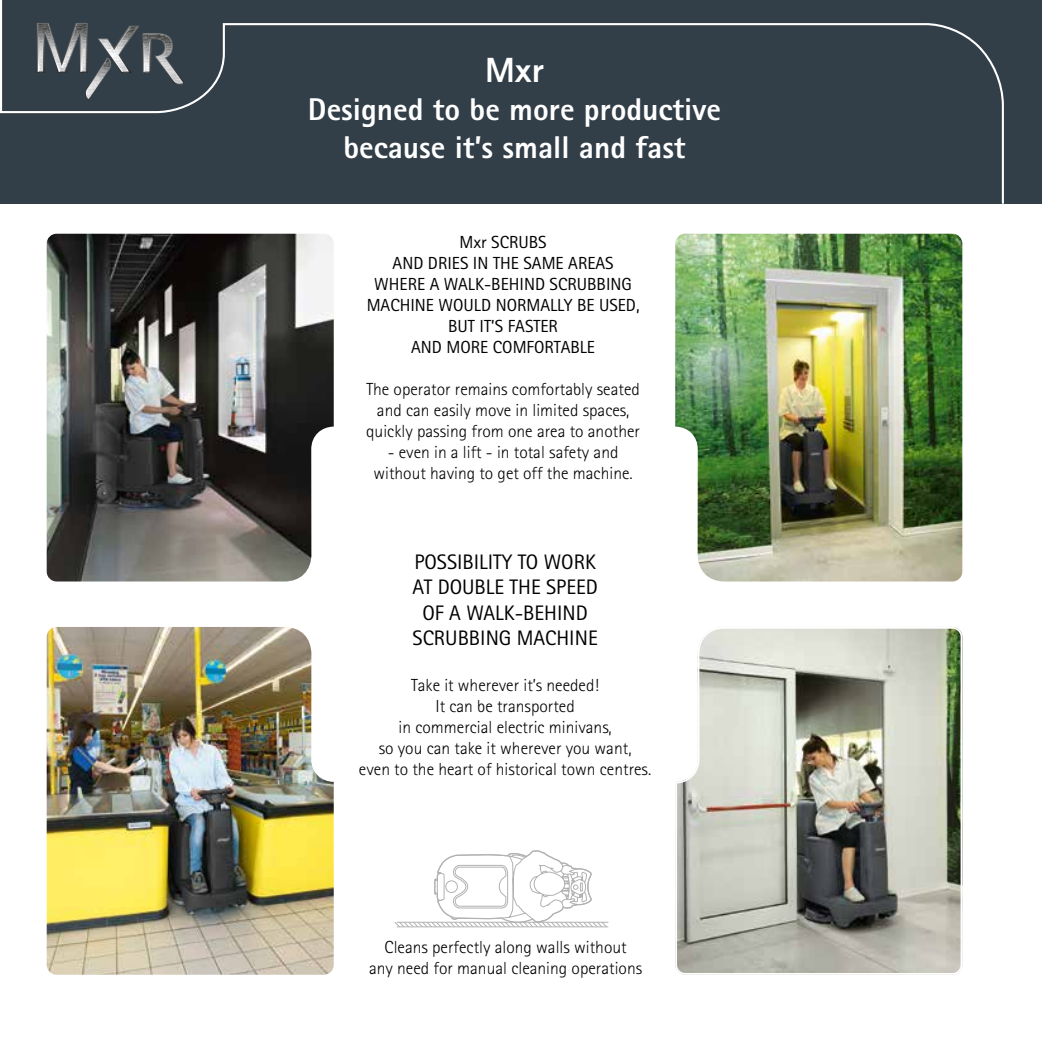
<style>
.page{position:relative;width:1042px;height:1042px;background:#fff}
.page>*{position:absolute;margin:0;border:0;box-sizing:border-box;transform-origin:0 0}
.t1{font:800 35px "Rotis Sans Serif";color:#fff}
.t2{font:800 31.5px/37.8px "Rotis Sans Serif";color:#fff;text-align:center}
.t3{font:21px/25.2px "Rotis Sans Serif";color:#000;text-align:center}
.t4{font:300 17.5px/21px "Rotis Sans Serif";color:#000;text-align:center}
.t5{font:17.5px/21px "Rotis Sans Serif";color:#000;text-align:center}
</style>
<div class="page">
<img style="left:310px;top:233px;width:653px;height:742px">
<div style="left:0;top:0;width:1042px;height:204px;background:#323e48"></div>
<img style="left:47px;top:234px;width:287px;height:347px">
<img style="left:47px;top:627px;width:287px;height:347px">
<svg style="left:675px;top:627px;width:287px;height:347px;background:#b2b3a8"></svg>
<hr style="left:397px;top:922px;width:211px;height:1px;background:#b3b2b2">
<hr style="left:397px;top:926px;width:211px;height:1px;background:#b3b2b2">
<svg style="left:394px;top:849px;width:213px;height:78px"></svg>
<h1 class="t1" style="left:485px;top:48px;width:60px">Mxr</h1>
<h2 class="t2" style="left:308px;top:90px;width:414px">Designed to be more productive because it’s small and fast</h2>
<p class="t5" style="left:367px;top:231px;width:274px">Mxr SCRUBS<br>AND DRIES IN THE SAME AREAS<br>WHERE A WALK-BEHIND SCRUBBING<br>MACHINE WOULD NORMALLY BE USED,<br>BUT IT’S FASTER<br>AND MORE COMFORTABLE</p>
<p class="t4" style="left:366px;top:378px;width:275px">The operator remains comfortably seated and can easily move in limited spaces, quickly passing from one area to another</p>
<p class="t4" style="left:373px;top:441px;width:261px">- even in a lift - in total safety and without having to get off the machine.</p>
<p class="t3" style="left:412px;top:549px;width:187px">POSSIBILITY TO WORK<br>AT DOUBLE THE SPEED<br>OF A WALK-BEHIND<br>SCRUBBING MACHINE</p>
<p class="t4" style="left:359px;top:675px;width:294px">Take it wherever it’s needed!<br>It can be transported<br>in commercial electric minivans,<br>so you can take it wherever you want,<br>even to the heart of historical town centres.</p>
<p class="t4" style="left:369px;top:936px;width:275px">Cleans perfectly along walls without<br>any need for manual cleaning operations</p>
</div>
